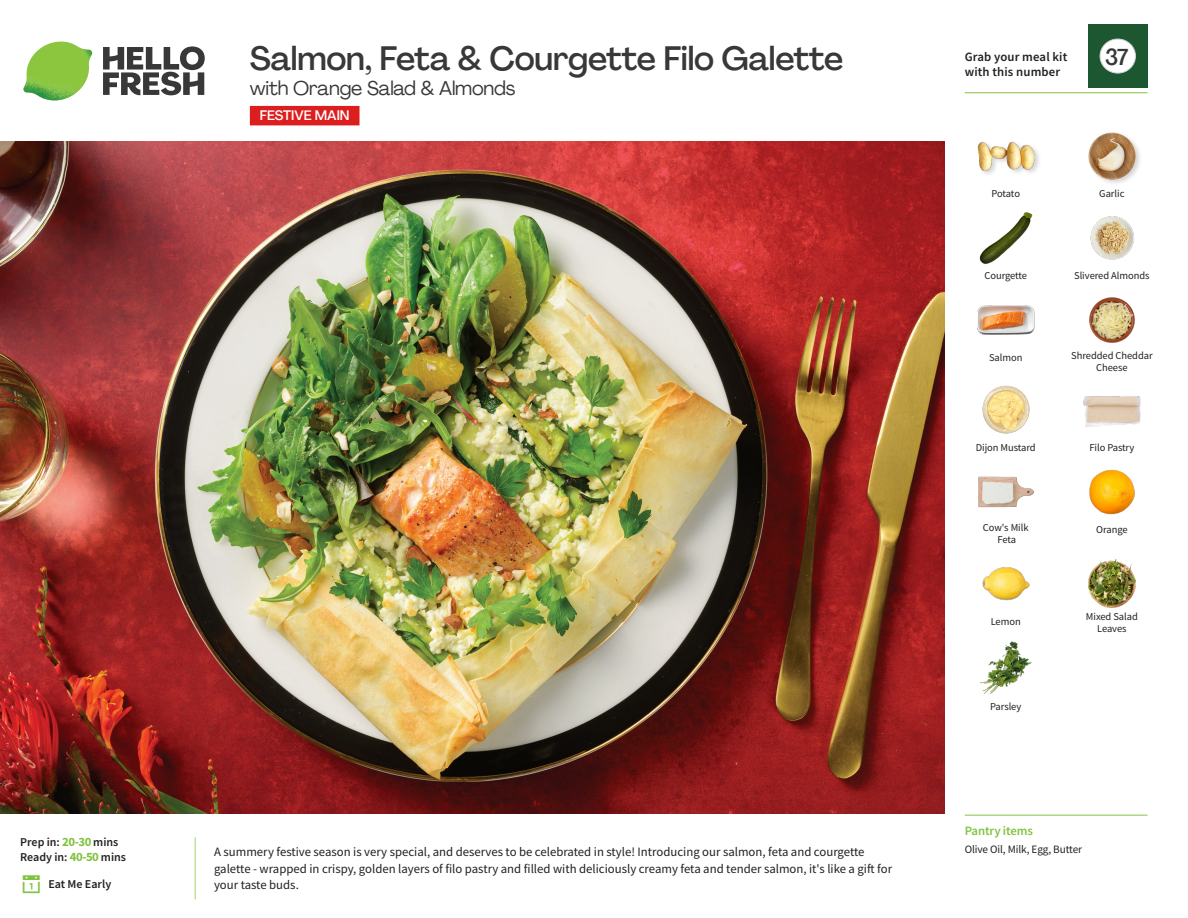
<style>
.page{position:relative;width:1188px;height:918px;background:#fff}
.page>*{position:absolute;margin:0;border:0;box-sizing:border-box;transform-origin:0 0}
._15_Titel_UK{font:500 33px "Agrandir";letter-spacing:-.01em;color:#383839}
._002_Label_Nr{font:500 22.8px "Agrandir";color:#383839;scale:.94 1}
._15_Titel_UK-2{font:19.5px "Agrandir";letter-spacing:-.01em;color:#383839}
.t1{font:500 13.5px "Agrandir";color:#fff}
.Step_6_Text_AU{font:12.75px/16.5px "Source Sans Pro";color:#231f20}
.t2{font:600 12.75px/15px "Source Sans Pro";letter-spacing:.01em;color:#231f20}
._04_Headers_Front{font:600 12.75px "Source Sans Pro";letter-spacing:-.01em;color:#81c340}
._04_Intro{font:600 12px "Source Sans Pro";color:#231f20}
._05_Pantry{font:11.25px "Source Sans Pro";letter-spacing:-.01em;color:#231f20}
._18_FRONT_ingredients{font:10.5px/12px "Source Sans Pro";letter-spacing:-.005em;color:#231f20;text-align:center}
.s1{font-weight:700;font-size:12.75px;color:#81c340}
</style>
<div class="page">
<svg style="left:103px;top:46px;width:102px;height:49px"></svg>
<img style="left:23px;top:42px;width:69px;height:59px">
<img style="left:0;top:142px;width:945px;height:672px">
<div style="left:250px;top:106px;width:110px;height:19px;background:#dc1e1f"></div>
<img style="left:1089px;top:297px;width:46px;height:46px">
<img style="left:1083px;top:396px;width:58px;height:31px">
<img style="left:982px;top:385px;width:48px;height:49px">
<img style="left:978px;top:476px;width:56px;height:32px">
<img style="left:1088px;top:559px;width:48px;height:49px">
<img style="left:982px;top:567px;width:48px;height:34px">
<img style="left:977px;top:305px;width:57px;height:30px">
<img style="left:979px;top:212px;width:54px;height:53px">
<img style="left:1090px;top:216px;width:44px;height:44px">
<div style="left:977px;top:141px;width:65px;height:37px;background:#231f20;opacity:.2"></div>
<img style="left:977px;top:141px;width:57px;height:37px">
<img style="left:1088px;top:132px;width:52px;height:51px">
<img style="left:1089px;top:469px;width:46px;height:46px">
<img style="left:979px;top:641px;width:53px;height:53px">
<hr style="left:965px;top:815px;width:183px;height:1px;background:#81c340">
<hr style="left:965px;top:92px;width:183px;height:1px;background:#81c340">
<div style="left:1088px;top:24px;width:60px;height:64px;background:#1d5732"></div>
<div style="left:1100px;top:39px;width:35px;height:34px;background:#fff;border-radius:50%"></div>
<div style="left:1100px;top:39px;width:36px;height:34px;border:1px solid #d1d2d4;border-radius:50%"></div>
<p class="_04_Intro" style="left:20px;top:834px;width:100px">Prep in: <span class="s1">20-30</span> mins</p>
<p class="_04_Intro" style="left:20px;top:849px;width:107px">Ready in: <span class="s1">40-50</span> mins</p>
<p class="_04_Intro" style="left:48px;top:876px;width:64px">Eat Me Early</p>
<p class="_15_Titel_UK" style="left:250px;top:38px;width:595px">Salmon, Feta &amp; Courgette Filo Galette</p>
<p class="_15_Titel_UK-2" style="left:250px;top:76px;width:267px">with Orange Salad &amp; Almonds</p>
<p class="t1" style="left:260px;top:107px;width:91px">FESTIVE MAIN</p>
<p class="Step_6_Text_AU" style="left:214px;top:844px;width:680px">A summery festive season is very special, and deserves to be celebrated in style! Introducing our salmon, feta and courgette galette - wrapped in crispy, golden layers of filo pastry and filled with deliciously creamy feta and tender salmon, it's like a gift for your taste buds.</p>
<p class="t2" style="left:965px;top:49px;width:104px">Grab your meal kit with this number</p>
<p class="_002_Label_Nr" style="left:1105px;top:43px;width:26px">37</p>
<p class="_18_FRONT_ingredients" style="left:992px;top:188px;width:30px">Potato</p>
<p class="_18_FRONT_ingredients" style="left:1099px;top:188px;width:27px">Garlic</p>
<p class="_18_FRONT_ingredients" style="left:984px;top:270px;width:44px">Courgette</p>
<p class="_18_FRONT_ingredients" style="left:1074px;top:270px;width:77px">Slivered Almonds</p>
<p class="_18_FRONT_ingredients" style="left:989px;top:352px;width:35px">Salmon</p>
<p class="_18_FRONT_ingredients" style="left:1071px;top:350px;width:83px">Shredded Cheddar<br>Cheese</p>
<p class="_18_FRONT_ingredients" style="left:976px;top:441px;width:62px">Dijon Mustard</p>
<p class="_18_FRONT_ingredients" style="left:1089px;top:441px;width:47px">Filo Pastry</p>
<p class="_18_FRONT_ingredients" style="left:983px;top:522px;width:47px">Cow's Milk</p>
<p class="_18_FRONT_ingredients" style="left:1096px;top:523px;width:33px">Orange</p>
<p class="_18_FRONT_ingredients" style="left:997px;top:534px;width:20px">Feta</p>
<p class="_18_FRONT_ingredients" style="left:991px;top:615px;width:32px">Lemon</p>
<p class="_18_FRONT_ingredients" style="left:990px;top:700px;width:33px">Parsley</p>
<p class="_18_FRONT_ingredients" style="left:1086px;top:611px;width:53px">Mixed Salad<br>Leaves</p>
<p class="_04_Headers_Front" style="left:965px;top:822px;width:70px">Pantry items</p>
<p class="_05_Pantry" style="left:965px;top:842px;width:119px">Olive Oil, Milk, Egg, Butter</p>
</div>
